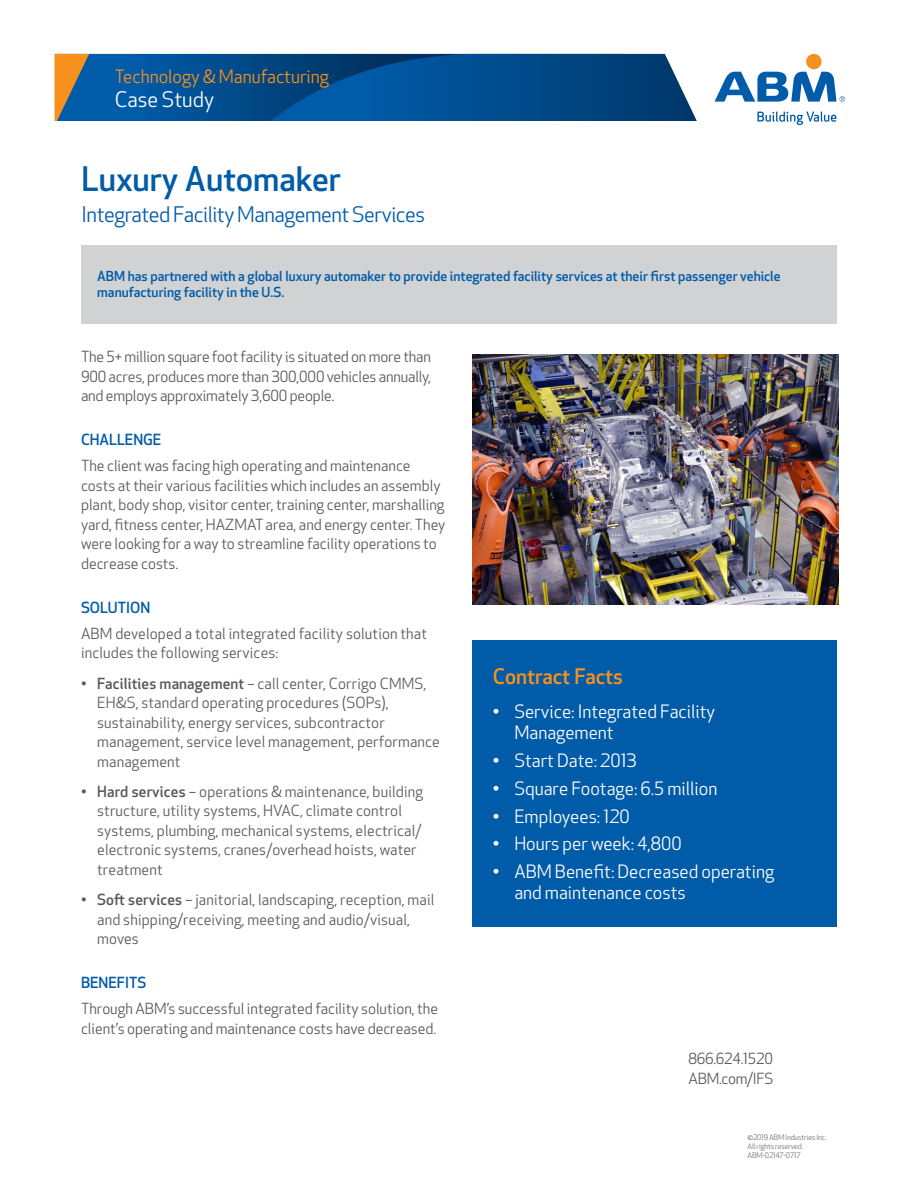
<style>
.page{position:relative;width:918px;height:1188px;background:#fff}
.page>*{position:absolute;margin:0;border:0;box-sizing:border-box;transform-origin:0 0}
.t1{font:500 33px "Apex New";color:#005ba8}
.t2{font:21px "Apex New";letter-spacing:-.02em;color:#005ba8}
.t3{font:500 21px "Apex New";color:#f7911e}
.t4{font:21px "Apex New";color:#fff}
.t5{font:18px/21px "Apex New";color:#fff}
.t6{font:18px "Apex New";color:#f7911e}
.t7{font:15px/19.5px "Apex New";letter-spacing:.01em;color:#58595b}
.t8{font:500 15px "Apex New";color:#005ba8}
.t9{font:15px/19.5px "Apex New";letter-spacing:-.02em;color:#58595b}
.t10{font:500 13.5px/16.5px "Apex New";color:#005ba8}
.t11{font:7.5px/9px "Apex New";letter-spacing:-.02em;color:#717375}
.s1{font-weight:500}
</style>
<div class="page">
<div style="left:806px;top:54px;width:16px;height:15px;background:#f7911e;border-radius:50%"></div>
<svg style="left:757px;top:112px;width:79px;height:13px"></svg>
<svg style="left:715px;top:72px;width:130px;height:30px"></svg>
<svg style="left:55px;top:54px;width:642px;height:67px"></svg>
<div style="left:81px;top:245px;width:756px;height:79px;background:#d0d2d3"></div>
<div style="left:472px;top:640px;width:365px;height:287px;background:#005ba8"></div>
<img style="left:472px;top:354px;width:367px;height:251px">
<p class="t6" style="left:115px;top:65px;width:216px">Technology &amp; Manufacturing</p>
<h2 class="t4" style="left:115px;top:86px;width:101px">Case Study</h2>
<h1 class="t1" style="left:82px;top:156px;width:261px">Luxury Automaker</h1>
<h2 class="t2" style="left:82px;top:201px;width:345px">Integrated Facility Management Services</h2>
<p class="t10" style="left:97px;top:267px;width:685px">ABM has partnered with a global luxury automaker to provide integrated facility services at their first passenger vehicle manufacturing facility in the U.S.</p>
<p class="t7" style="left:81px;top:347px;width:351px;text-align:justify">The 5+ million square foot facility is situated on more than 900 acres, produces more than 300,000 vehicles annually, and employs approximately 3,600 people.</p>
<p class="t8" style="left:81px;top:430px;width:82px">CHALLENGE</p>
<p class="t7" style="left:81px;top:456px;width:366px">The client was facing high operating and maintenance costs at their various facilities which includes an assembly plant, body shop, visitor center, training center, marshalling yard, fitness center, HAZMAT area, and energy center. They were looking for a way to streamline facility operations to decrease costs.</p>
<p class="t8" style="left:81px;top:597px;width:71px">SOLUTION</p>
<p class="t7" style="left:81px;top:624px;width:348px">ABM developed a total integrated facility solution that includes the following services:</p>
<p class="t7" style="left:97px;top:673px;width:344px;text-indent:-16px">• <span class="s1">Facilities management</span> – call center, Corrigo CMMS, EH&amp;S, standard operating procedures (SOPs), sustainability, energy services, subcontractor management, service level management, performance management</p>
<p class="t7" style="left:97px;top:782px;width:327px;text-indent:-16px">• <span class="s1">Hard services</span> – operations &amp; maintenance, building structure, utility systems, HVAC, climate control systems, plumbing, mechanical systems, electrical/ electronic systems, cranes/overhead hoists, water treatment</p>
<p class="t7" style="left:97px;top:890px;width:339px;text-indent:-16px">• <span class="s1">Soft services</span> – janitorial, landscaping, reception, mail and shipping/receiving, meeting and audio/visual, moves</p>
<p class="t8" style="left:81px;top:973px;width:67px">BENEFITS</p>
<p class="t7" style="left:81px;top:999px;width:359px">Through ABM’s successful integrated facility solution, the client’s operating and maintenance costs have decreased.</p>
<h2 class="t3" style="left:493px;top:662px;width:132px">Contract Facts</h2>
<p class="t5" style="left:514px;top:701px;width:202px;text-indent:-22px">• Service: Integrated Facility<br>Management</p>
<p class="t5" style="left:493px;top:750px;width:146px">• Start Date: 2013</p>
<p class="t5" style="left:493px;top:778px;width:226px">• Square Footage: 6.5 million</p>
<p class="t5" style="left:493px;top:806px;width:139px">• Employees: 120</p>
<p class="t5" style="left:493px;top:833px;width:191px">• Hours per week: 4,800</p>
<p class="t5" style="left:514px;top:861px;width:261px;text-indent:-22px">• ABM Benefit: Decreased operating and maintenance costs</p>
<p class="t9" style="left:689px;top:1049px;width:86px">866.624.1520<br>ABM.com/IFS</p>
<p class="t11" style="left:748px;top:1133px;width:81px">©2019 ABM Industries Inc.<br>All rights reserved.<br>ABM-02147-0717</p>
</div>
